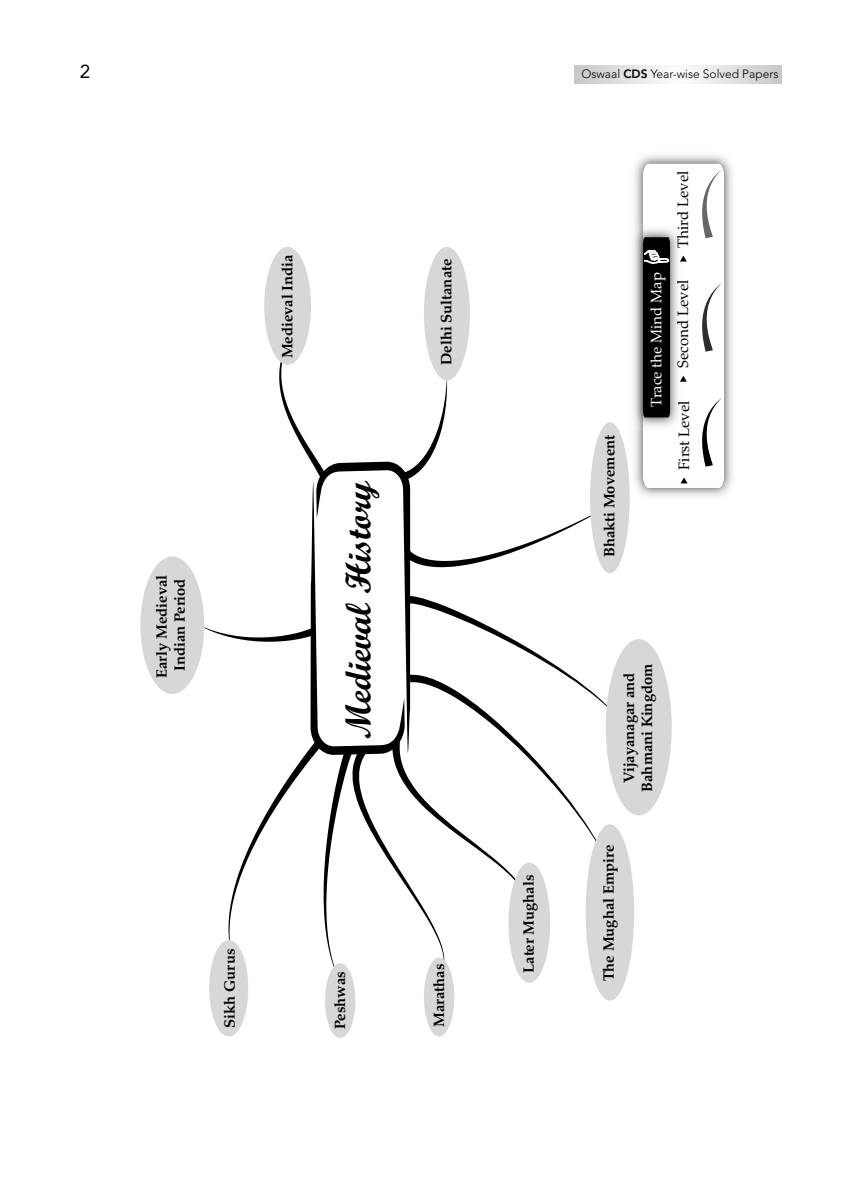
<style>
.page{position:relative;width:864px;height:1188px;background:#fff}
.page>*{position:absolute;margin:0;border:0;box-sizing:border-box;transform-origin:0 0}
.t1{font:36px "Script MT Bold";letter-spacing:-.01em;color:#000}
.t2{font:18.75px "Avenir LT Std";color:#000}
.t3{font:700 15px/18px "Zapf Calligraphic 801 BT";color:#000;text-align:center}
.t4{font:15px "Zapf Calligraphic 801 BT";color:#000}
.t5{font:15px "Zapf Calligraphic 801 BT";color:#fff}
.t6{font:300 12px "Avenir LT Std";color:#000}
.s1{font-weight:800}
</style>
<div class="page">
<svg style="left:574px;top:65px;width:208px;height:18px"></svg>
<svg style="left:196px;top:327px;width:430px;height:659px"></svg>
<div style="left:140px;top:556px;width:64px;height:138px;background:#d7d7d7;border-radius:50%"></div>
<img style="left:634px;top:155px;width:99px;height:342px">
<img style="left:633px;top:224px;width:9px;height:207px">
<div style="left:209px;top:940px;width:39px;height:96px;background:#d7d7d7;border-radius:50%"></div>
<div style="left:325px;top:963px;width:30px;height:75px;background:#d7d7d7;border-radius:50%"></div>
<div style="left:424px;top:958px;width:30px;height:78px;background:#d7d7d7;border-radius:50%"></div>
<div style="left:509px;top:863px;width:41px;height:120px;background:#d7d7d7;border-radius:50%"></div>
<div style="left:264px;top:247px;width:47px;height:118px;background:#d7d7d7;border-radius:50%"></div>
<div style="left:586px;top:824px;width:48px;height:177px;background:#d7d7d7;border-radius:50%"></div>
<div style="left:606px;top:639px;width:66px;height:176px;background:#d7d7d7;border-radius:50%"></div>
<div style="left:424px;top:247px;width:46px;height:133px;background:#d7d7d7;border-radius:50%"></div>
<div style="left:590px;top:422px;width:40px;height:151px;background:#d7d7d7;border-radius:50%"></div>
<svg style="left:642px;top:164px;width:82px;height:324px"></svg>
<p class="t2" style="left:80px;top:61px;width:12px">2</p>
<p class="t6" style="left:581px;top:67px;width:199px">Oswaal <span class="s1">CDS</span> Year-wise Solved Papers</p>
<p class="t3" style="left:153px;top:678px;width:105px;rotate:-90deg">Early Medieval<br>Indian Period</p>
<p class="t3" style="left:278px;top:358px;width:105px;rotate:-90deg">Medieval India</p>
<h1 class="t1" style="left:336px;top:739px;width:259px;rotate:-90deg">Medieval History</h1>
<p class="t3" style="left:437px;top:365px;width:108px;rotate:-90deg">Delhi Sultanate</p>
<p class="t3" style="left:221px;top:1028px;width:80px;rotate:-90deg">Sikh Gurus</p>
<p class="t3" style="left:331px;top:1029px;width:59px;rotate:-90deg">Peshwas</p>
<p class="t3" style="left:430px;top:1027px;width:65px;rotate:-90deg">Marathas</p>
<p class="t3" style="left:519px;top:973px;width:100px;rotate:-90deg">Later Mughals</p>
<p class="t3" style="left:600px;top:557px;width:124px;rotate:-90deg">Bhakti Movement</p>
<p class="t5" style="left:647px;top:407px;width:137px;rotate:-90deg">Trace the Mind Map</p>
<p class="t4" style="left:674px;top:248px;width:78px;rotate:-90deg">Third Level</p>
<p class="t4" style="left:674px;top:368px;width:90px;rotate:-90deg">Second Level</p>
<p class="t4" style="left:675px;top:470px;width:70px;rotate:-90deg">First Level</p>
<p class="t3" style="left:620px;top:792px;width:129px;rotate:-90deg">Vijayanagar and<br>Bahmani Kingdom</p>
<p class="t3" style="left:600px;top:981px;width:138px;rotate:-90deg">The Mughal Empire</p>
</div>
